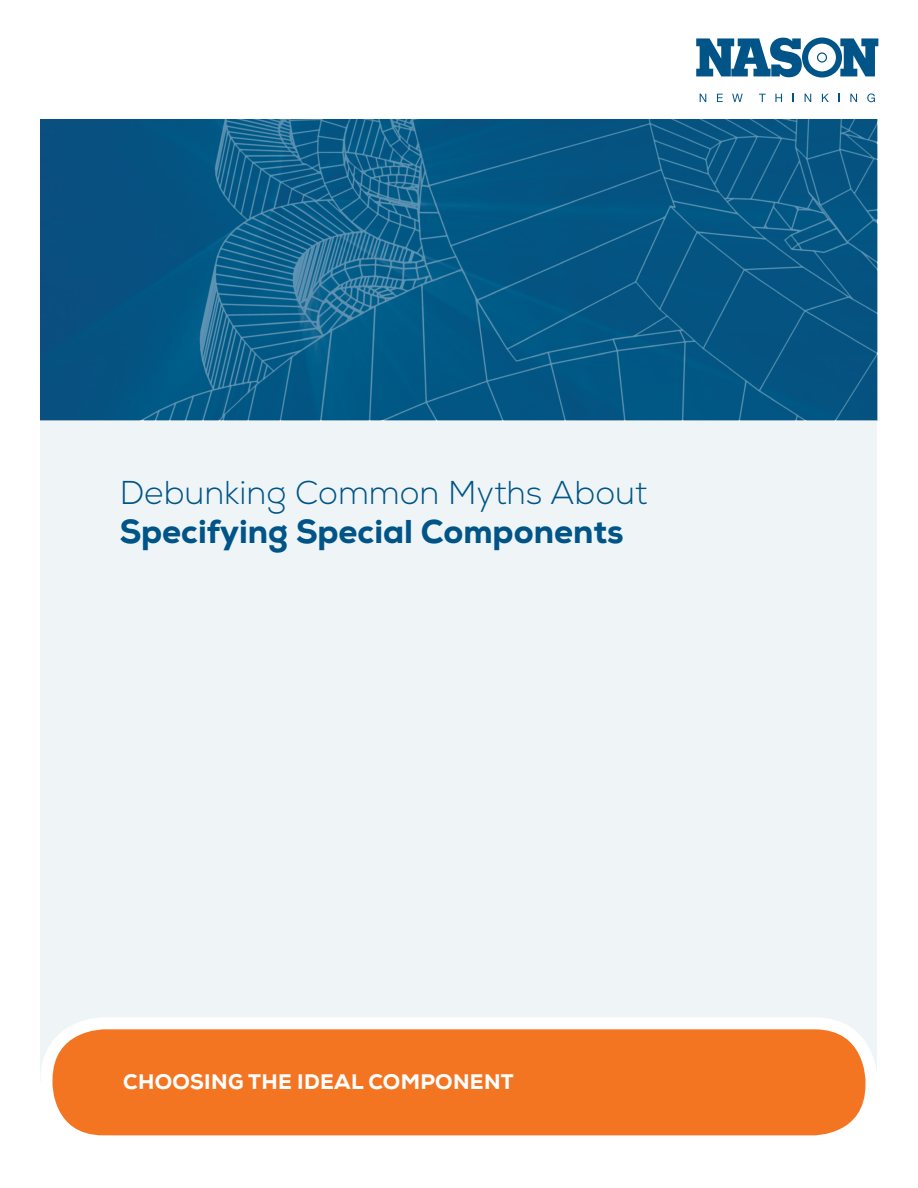
<style>
.page{position:relative;width:918px;height:1188px;background:#fff}
.page>*{position:absolute;margin:0;border:0;box-sizing:border-box;transform-origin:0 0}
.t1{font:800 33px "Nexa";color:#005487}
.t2{font:300 33px "Nexa";color:#005487}
.t3{font:800 21px "Nexa";letter-spacing:.015em;color:#fff}
</style>
<div class="page">
<div style="left:40px;top:120px;width:838px;height:961px;background:#eff5f7"></div>
<svg style="left:696px;top:38px;width:182px;height:40px"></svg>
<div style="left:817px;top:52px;width:10px;height:11px;border:1px solid #005487;border-radius:50%"></div>
<svg style="left:700px;top:94px;width:6px;height:8px"></svg>
<svg style="left:717px;top:94px;width:6px;height:8px"></svg>
<svg style="left:732px;top:94px;width:11px;height:8px"></svg>
<svg style="left:759px;top:94px;width:7px;height:8px"></svg>
<svg style="left:775px;top:94px;width:7px;height:8px"></svg>
<svg style="left:805px;top:94px;width:6px;height:8px"></svg>
<svg style="left:822px;top:94px;width:7px;height:8px"></svg>
<svg style="left:850px;top:94px;width:7px;height:8px"></svg>
<svg style="left:867px;top:93px;width:8px;height:9px"></svg>
<div style="left:46px;top:1023px;width:826px;height:118px;background:#f47521;border-radius:57px"></div>
<div style="left:40px;top:1017px;width:838px;height:130px;border:12px solid #fff;border-radius:57px"></div>
<img style="left:40px;top:120px;width:838px;height:300px">
<p class="t2" style="left:120px;top:474px;width:529px">Debunking Common Myths About</p>
<p class="t1" style="left:120px;top:511px;width:505px">Specifying Special Components</p>
<p class="t3" style="left:123px;top:1069px;width:392px">CHOOSING THE IDEAL COMPONENT</p>
</div>
